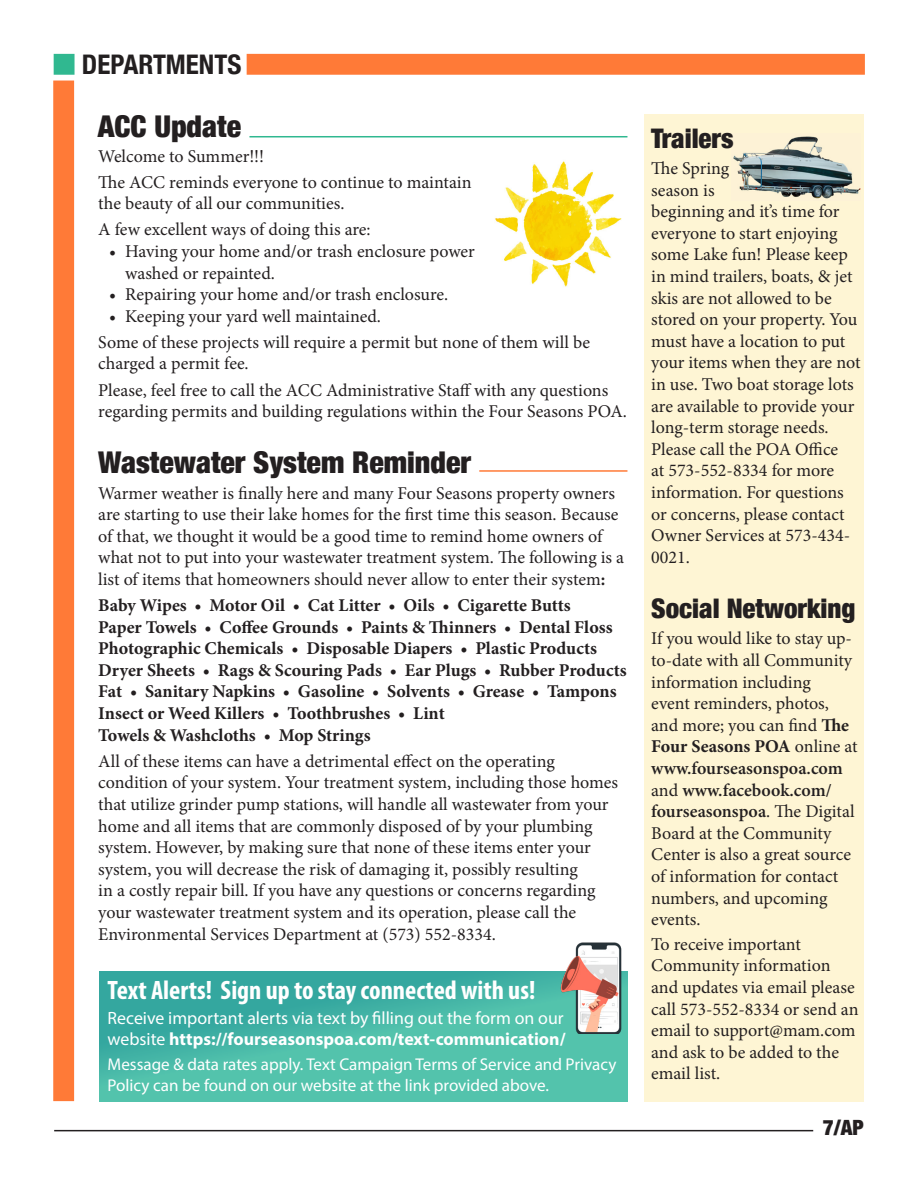
<style>
.page{position:relative;width:918px;height:1188px;background:#fff}
.page>*{position:absolute;margin:0;border:0;box-sizing:border-box;transform-origin:0 0}
.t1{font:900 condensed 30px "Helvetica Neue";color:#231f20}
.t2{font:900 condensed 27px "Helvetica Neue";color:#231f20}
.t3{font:700 condensed 27px "Helvetica Neue";color:#231f20}
.Normal__Web{font:700 condensed 26.7px "Myriad Pro";color:#fff}
.t4{font:900 condensed 21px "Helvetica Neue";color:#231f20}
.t5{font:18px/21.6px "Minion Pro";letter-spacing:-.005em;color:#231f20}
.t6{font:700 18px/21.6px "Minion Pro";color:#231f20}
.Normal__Web-2{font:17.85px "Myriad Pro";color:#fff}
.Normal__Web-3{font:700 17.85px "Myriad Pro";color:#fff}
.Normal__Web-4{font:17.1px/20.9px "Myriad Pro";color:#fff}
.s1{font-weight:700}
.s2{font-weight:400}
.s3{font-weight:600}
</style>
<div class="page">
<div style="left:54px;top:54px;width:21px;height:21px;background:#30b890;border:2px solid #30b890"></div>
<div style="left:247px;top:54px;width:618px;height:21px;background:#ff7a37;border:2px solid #ff7a37"></div>
<div style="left:53px;top:81px;width:21px;height:1020px;background:#ff7a37;border:2px solid #ff7a37"></div>
<hr style="left:249px;top:136px;width:378px;height:1px;background:#30b890">
<hr style="left:54px;top:1130px;width:759px;height:1px;background:#231f20">
<div style="left:645px;top:114px;width:219px;height:988px;background:#fef5d4"></div>
<img style="left:733px;top:136px;width:128px;height:63px">
<svg style="left:99px;top:971px;width:528px;height:131px;background:#47b8a7"></svg>
<img style="left:559px;top:942px;width:64px;height:91px">
<img style="left:495px;top:161px;width:127px;height:126px">
<hr style="left:479px;top:470px;width:148px;height:2px;background:#ff7a37">
<p class="t3" style="left:82px;top:42px;width:161px">DEPARTMENTS</p>
<p class="t1" style="left:98px;top:102px;width:145px">ACC Update</p>
<p class="t5" style="left:98px;top:145px;width:167px">Welcome to Summer!!!</p>
<p class="t5" style="left:98px;top:171px;width:375px">The ACC reminds everyone to continue to maintain the beauty of all our communities.</p>
<p class="t5" style="left:98px;top:219px;width:274px">A few excellent ways of doing this are:</p>
<p class="t5" style="left:125px;top:240px;width:351px;text-indent:-16px">• Having your home and/or trash enclosure power washed or repainted.</p>
<p class="t5" style="left:109px;top:284px;width:341px">• Repairing your home and/or trash enclosure.</p>
<p class="t5" style="left:109px;top:305px;width:273px">• Keeping your yard well maintained.</p>
<p class="t5" style="left:98px;top:331px;width:493px">Some of these projects will require a permit but none of them will be charged a permit fee.</p>
<p class="t5" style="left:98px;top:379px;width:530px">Please, feel free to call the ACC Administrative Staff with any questions regarding permits and building regulations within the Four Seasons POA.</p>
<p class="t1" style="left:98px;top:437px;width:374px">Wastewater System Reminder</p>
<p class="t5" style="left:98px;top:482px;width:527px">Warmer weather is finally here and many Four Seasons property owners are starting to use their lake homes for the first time this season. Because of that, we thought it would be a good time to remind home owners of what not to put into your wastewater treatment system. The following is a list of items that homeowners should never allow to enter their system<span class="s1">:</span></p>
<p class="t6" style="left:98px;top:594px;width:516px">Baby Wipes • Motor Oil • Cat Litter • Oils • Cigarette Butts<br>Paper Towels • Coffee Grounds • Paints &amp; Thinners • Dental Floss</p>
<p class="t6" style="left:98px;top:637px;width:500px">Photographic Chemicals • Disposable Diapers • Plastic Products</p>
<p class="t6" style="left:98px;top:659px;width:530px">Dryer Sheets • Rags &amp; Scouring Pads • Ear Plugs • Rubber Products<br>Fat • Sanitary Napkins • Gasoline • Solvents • Grease • Tampons</p>
<p class="t6" style="left:98px;top:702px;width:348px">Insect or Weed Killers • Toothbrushes • Lint<br>Towels &amp; Washcloths • Mop Strings</p>
<p class="t5" style="left:98px;top:750px;width:521px">All of these items can have a detrimental effect on the operating condition of your system. Your treatment system, including those homes that utilize grinder pump stations, will handle all wastewater from your home and all items that are commonly disposed of by your plumbing system. However, by making sure that none of these items enter your system, you will decrease the risk of damaging it, possibly resulting<br>in a costly repair bill. If you have any questions or concerns regarding your wastewater treatment system and its operation, please call the Environmental Services Department at (573) 552-8334.</p>
<p class="Normal__Web" style="left:108px;top:973px;width:429px">Text Alerts! Sign up to stay connected with us!</p>
<p class="Normal__Web-2" style="left:108px;top:1007px;width:458px">Receive important alerts via text by filling out the form on our</p>
<p class="Normal__Web-3" style="left:108px;top:1027px;width:460px"><span class="s2">website</span> https://fourseasonspoa.com/text-communication/</p>
<p class="Normal__Web-4" style="left:108px;top:1054px;width:510px">Message &amp; data rates apply. Text Campaign Terms of Service and Privacy<br>Policy can be found on our website at the link provided above.</p>
<p class="t2" style="left:651px;top:116px;width:84px">Trailers</p>
<p class="t5" style="left:651px;top:158px;width:80px">The Spring</p>
<p class="t5" style="left:651px;top:179px;width:65px">season is</p>
<p class="t5" style="left:651px;top:201px;width:211px">beginning and it’s time for everyone to start enjoying some Lake fun! Please keep in mind trailers, boats, &amp; jet skis are not allowed to be stored on your property. You must have a location to put your items when they are not in use. Two boat storage lots are available to provide your long-term storage needs.<br>Please call the POA Office<br>at 573-552-8334 for more information. For questions or concerns, please contact<br>Owner Services at 573-434-<br>0021.</p>
<p class="t2" style="left:651px;top:586px;width:206px">Social Networking</p>
<p class="t5" style="left:651px;top:628px;width:208px">If you would like to stay up&shy;to-date with all Community information including<br>event reminders, photos, and more; you can find <span class="s1">The<br>Four Seasons POA</span> online at <span class="s3">www.fourseasonspoa.com </span>and <span class="s3">www.facebook.com/ fourseasonspoa</span>. The Digital<br>Board at the Community<br>Center is also a great source of information for contact numbers, and upcoming events.</p>
<p class="t5" style="left:651px;top:933px;width:209px">To receive important<br>Community information and updates via email please call 573-552-8334 or send an email to support@mam.com and ask to be added to the email list.</p>
<p class="t4" style="left:823px;top:1110px;width:42px">7/AP</p>
</div>
